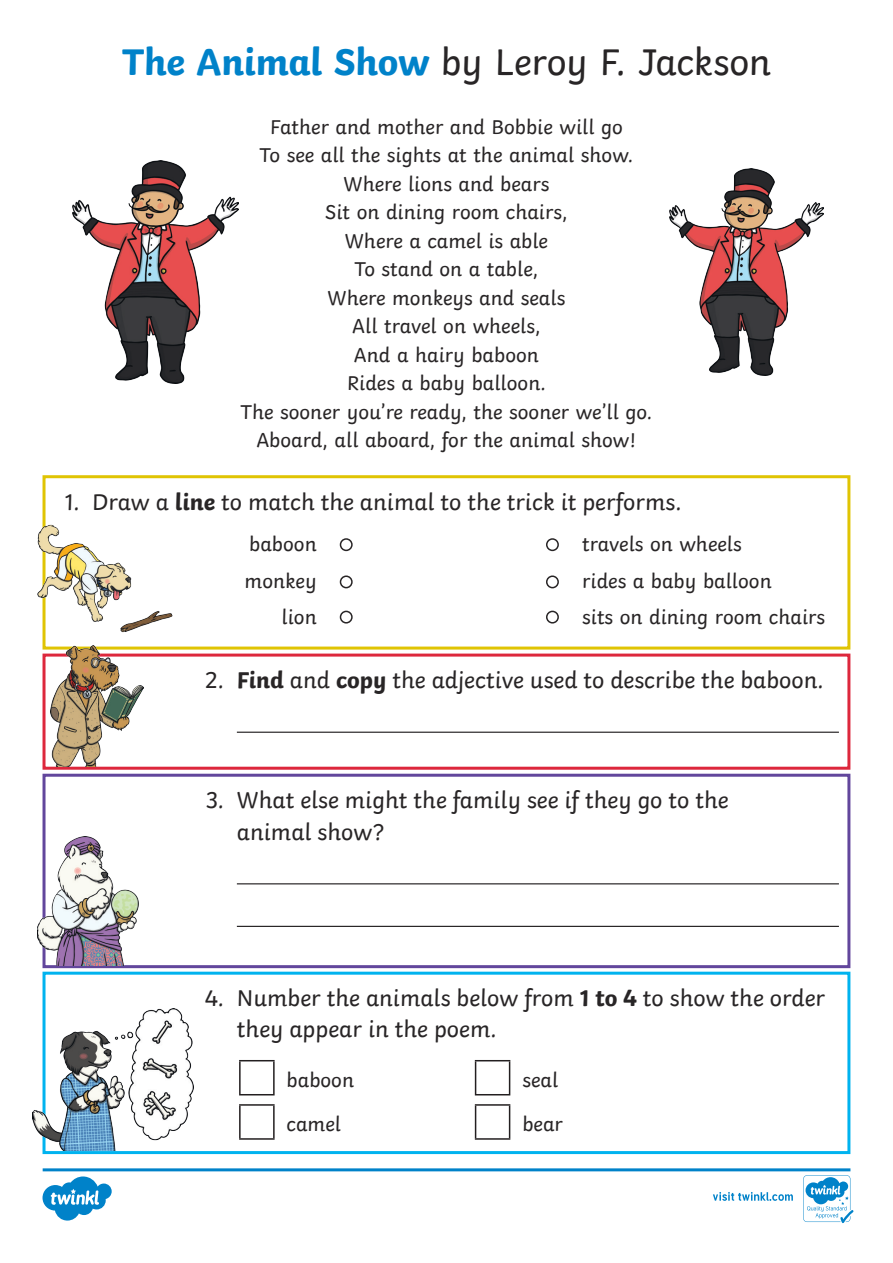
<style>
.page{position:relative;width:893px;height:1263px;background:#fff}
.page>*{position:absolute;margin:0;border:0;box-sizing:border-box;transform-origin:0 0}
.Heading_1{font:39px "Twinkl";letter-spacing:-.01em;color:#282526}
.t1{font:24px/31.5px "Twinkl";color:#282526}
.KS1_Body_Copy{font:21px/28.5px "Twinkl";color:#282526;text-align:center}
.s1{font-weight:700;color:#0082c9}
.s2{font-weight:700}
</style>
<div class="page">
<div style="left:43px;top:475px;width:807px;height:174px;border:3px solid #e0c403"></div>
<hr style="left:237px;top:732px;width:602px;height:1px;background:#282526">
<div style="left:43px;top:654px;width:807px;height:116px;border:3px solid #dd273c"></div>
<div style="left:43px;top:972px;width:807px;height:182px;border:3px solid #00b3ef"></div>
<img style="left:37px;top:518px;width:136px;height:121px">
<hr style="left:237px;top:883px;width:602px;height:1px;background:#282526">
<hr style="left:237px;top:926px;width:602px;height:1px;background:#282526">
<div style="left:43px;top:774px;width:807px;height:194px;border:3px solid #62469c"></div>
<img style="left:50px;top:645px;width:94px;height:121px">
<img style="left:72px;top:160px;width:166px;height:223px">
<img style="left:669px;top:169px;width:154px;height:206px">
<div style="left:340px;top:538px;width:13px;height:13px;border:2px solid #282526;border-radius:50%"></div>
<div style="left:546px;top:538px;width:13px;height:13px;border:2px solid #282526;border-radius:50%"></div>
<div style="left:340px;top:575px;width:13px;height:13px;border:2px solid #282526;border-radius:50%"></div>
<div style="left:546px;top:575px;width:13px;height:13px;border:2px solid #282526;border-radius:50%"></div>
<div style="left:340px;top:611px;width:13px;height:12px;border:2px solid #282526;border-radius:50%"></div>
<div style="left:546px;top:611px;width:13px;height:12px;border:2px solid #282526;border-radius:50%"></div>
<img style="left:37px;top:836px;width:101px;height:129px">
<hr style="left:239px;top:1060px;width:36px;height:1px;background:#231f20">
<hr style="left:239px;top:1061px;width:2px;height:33px;background:#231f20">
<hr style="left:273px;top:1061px;width:2px;height:33px;background:#231f20">
<hr style="left:239px;top:1094px;width:36px;height:1px;background:#231f20">
<hr style="left:475px;top:1060px;width:35px;height:1px;background:#231f20">
<hr style="left:475px;top:1061px;width:1px;height:33px;background:#231f20">
<hr style="left:509px;top:1061px;width:1px;height:33px;background:#231f20">
<hr style="left:475px;top:1094px;width:35px;height:1px;background:#231f20">
<hr style="left:239px;top:1104px;width:36px;height:2px;background:#231f20">
<hr style="left:239px;top:1106px;width:2px;height:32px;background:#231f20">
<hr style="left:273px;top:1106px;width:2px;height:32px;background:#231f20">
<hr style="left:239px;top:1138px;width:36px;height:2px;background:#231f20">
<hr style="left:475px;top:1104px;width:35px;height:2px;background:#231f20">
<hr style="left:475px;top:1106px;width:1px;height:32px;background:#231f20">
<hr style="left:509px;top:1106px;width:1px;height:32px;background:#231f20">
<hr style="left:475px;top:1138px;width:35px;height:2px;background:#231f20">
<img style="left:32px;top:1009px;width:162px;height:141px">
<svg style="left:43px;top:1168px;width:810px;height:55px"></svg>
<p class="Heading_1" style="left:122px;top:32px;width:651px"><span class="s1">The Animal Show</span> by Leroy F. Jackson</p>
<p class="KS1_Body_Copy" style="left:241px;top:111px;width:413px">Father and mother and Bobbie will go<br>To see all the sights at the animal show.<br>Where lions and bears<br>Sit on dining room chairs,<br>Where a camel is able<br>To stand on a table,<br>Where monkeys and seals<br>All travel on wheels,<br>And a hairy baboon<br>Rides a baby balloon.<br>The sooner you’re ready, the sooner we’ll go.<br>Aboard, all aboard, for the animal show!</p>
<p class="t1" style="left:65px;top:484px;width:618px">1. Draw a <span class="s2">line</span> to match the animal to the trick it performs.</p>
<p class="KS1_Body_Copy" style="left:249px;top:528px;width:69px">baboon</p>
<p class="KS1_Body_Copy" style="left:582px;top:528px;width:161px">travels on wheels</p>
<p class="KS1_Body_Copy" style="left:245px;top:564px;width:74px">monkey</p>
<p class="KS1_Body_Copy" style="left:282px;top:601px;width:37px">lion</p>
<p class="KS1_Body_Copy" style="left:582px;top:564px;width:191px">rides a baby balloon</p>
<p class="KS1_Body_Copy" style="left:582px;top:601px;width:244px">sits on dining room chairs</p>
<p class="t1" style="left:205px;top:662px;width:620px">2. <span class="s2">Find</span> and <span class="s2">copy</span> the adjective used to describe the baboon.</p>
<p class="t1" style="left:237px;top:782px;width:493px;text-indent:-31px">3. What else might the family see if they go to the animal show?</p>
<p class="t1" style="left:237px;top:980px;width:590px;text-indent:-32px">4. Number the animals below from <span class="s2">1 to 4</span> to show the order they appear in the poem.</p>
<p class="KS1_Body_Copy" style="left:287px;top:1063px;width:69px">baboon</p>
<p class="KS1_Body_Copy" style="left:522px;top:1063px;width:37px">seal</p>
<p class="KS1_Body_Copy" style="left:287px;top:1108px;width:56px">camel</p>
<p class="KS1_Body_Copy" style="left:522px;top:1108px;width:42px">bear</p>
</div>
